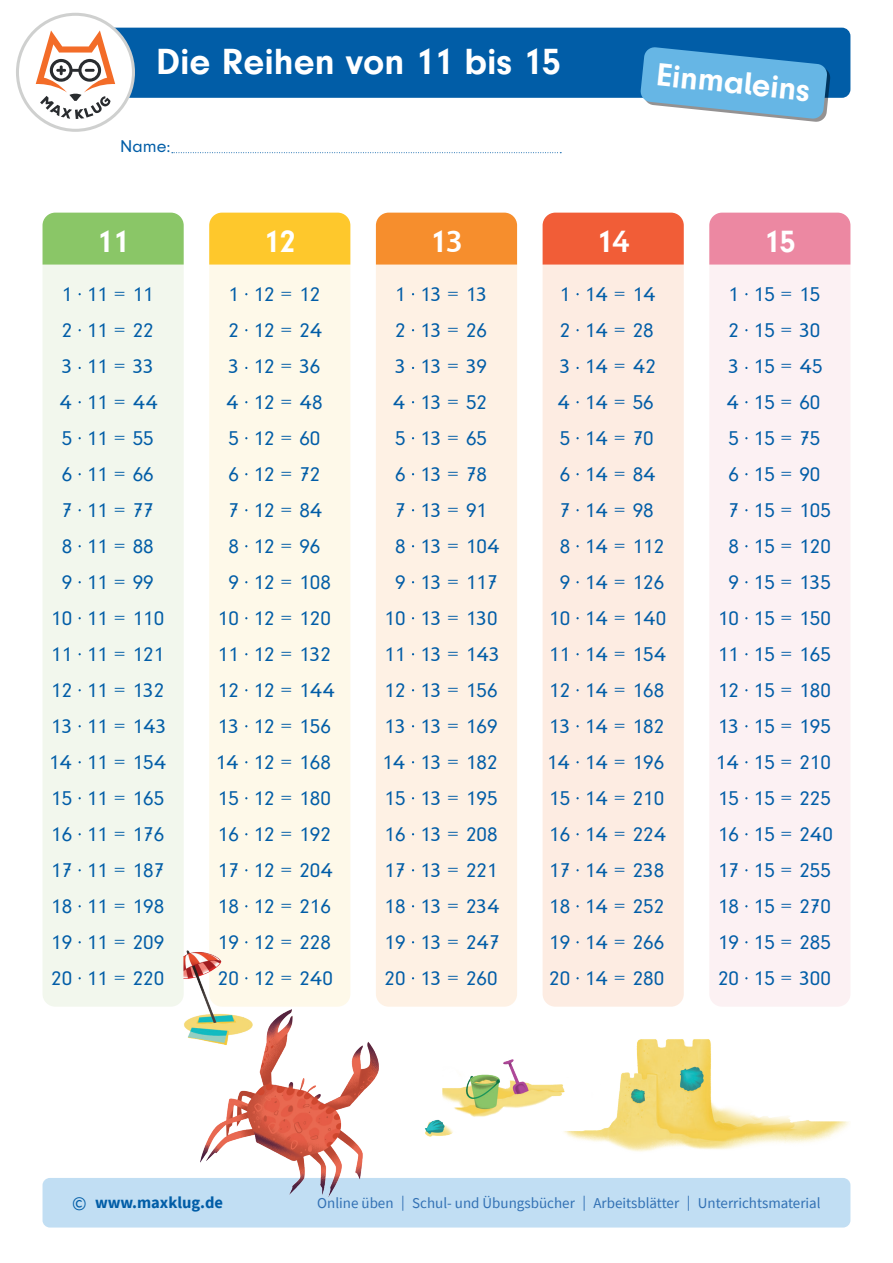
<style>
.page{position:relative;width:893px;height:1263px;background:#fff}
.page>*{position:absolute;margin:0;border:0;box-sizing:border-box;transform-origin:0 0}
.t1{font:700 37.5px "Mk Druckschrift N";color:#fff}
.t2{font:700 33px "Mk Druckschrift N";color:#fff}
.t3{font:700 31.65px "Mk Druckschrift N";color:#fff}
.t4{font:21px/36px "Mk Druckschrift N";color:#015da7;text-align:center}
.t5{font:18px "Mk Druckschrift N";color:#015da7}
.t6{font:700 16.5px "Source Sans Pro";color:#015da7}
.t7{font:15px "Source Sans Pro";color:#3271b4}
.s1{font-weight:400;font-size:19.5px}
</style>
<div class="page">
<div style="left:75px;top:28px;width:775px;height:70px;background:#015da7;border-radius:9px"></div>
<svg style="left:640px;top:47px;width:191px;height:75px"></svg>
<div style="left:43px;top:1178px;width:807px;height:49px;background:#c1def3;border-radius:7px"></div>
<div style="left:16px;top:13px;width:119px;height:119px;background:#cfd0cf;border-radius:50%"></div>
<div style="left:19px;top:16px;width:113px;height:113px;background:#fff;border-radius:50%"></div>
<svg style="left:36px;top:30px;width:79px;height:89px"></svg>
<svg style="left:172px;top:152px;width:389px;height:1px"></svg>
<div style="left:43px;top:265px;width:141px;height:742px;background:#f2f7ed"></div>
<div style="left:376px;top:265px;width:141px;height:676px;background:#fef1e4"></div>
<div style="left:710px;top:265px;width:140px;height:676px;background:#fcf1f3"></div>
<div style="left:543px;top:265px;width:141px;height:676px;background:#fdece2"></div>
<div style="left:209px;top:265px;width:141px;height:676px;background:#fef9e9"></div>
<div style="left:43px;top:213px;width:141px;height:52px;background:#8ac667"></div>
<div style="left:376px;top:213px;width:141px;height:52px;background:#f68e2d"></div>
<div style="left:709px;top:213px;width:141px;height:52px;background:#ec88a2"></div>
<div style="left:543px;top:213px;width:141px;height:52px;background:#f15d37"></div>
<div style="left:209px;top:213px;width:141px;height:52px;background:#fec82c"></div>
<img style="left:184px;top:941px;width:666px;height:211px">
<img style="left:200px;top:1009px;width:178px;height:188px">
<h1 class="t1" style="left:156px;top:40px;width:406px">Die Reihen von 11 bis 15</h1>
<p class="t5" style="left:120px;top:136px;width:52px">Name:</p>
<h2 class="t2" style="left:659px;top:56px;width:155px;rotate:6deg">Einmaleins</h2>
<h3 class="t3" style="left:97px;top:224px;width:33px">11</h3>
<h3 class="t3" style="left:264px;top:224px;width:33px">12</h3>
<h3 class="t3" style="left:431px;top:224px;width:33px">13</h3>
<h3 class="t3" style="left:597px;top:224px;width:34px">14</h3>
<h3 class="t3" style="left:764px;top:224px;width:33px">15</h3>
<p class="t4" style="left:49px;top:277px;width:119px">1 11 = 11<br>2 11 = 22<br>3 11 = 33<br>4 11 = 44<br>5 11 = 55<br>6 11 = 66<br>7 11 = 77<br>8 11 = 88<br>9 11 = 99<br>10 11 = 110<br>11 11 = 121<br>12 11 = 132<br>13 11 = 143<br>14 11 = 154<br>15 11 = 165<br>16 11 = 176<br>17 11 = 187<br>18 11 = 198<br>19 11 = 209<br>20 11 = 220</p>
<p class="t4" style="left:216px;top:277px;width:121px">1 12 = 12<br>2 12 = 24<br>3 12 = 36<br>4 12 = 48<br>5 12 = 60<br>6 12 = 72<br>7 12 = 84<br>8 12 = 96<br>9 12 = 108<br>10 12 = 120<br>11 12 = 132<br>12 12 = 144<br>13 12 = 156<br>14 12 = 168<br>15 12 = 180<br>16 12 = 192<br>17 12 = 204<br>18 12 = 216<br>19 12 = 228<br>20 12 = 240</p>
<p class="t4" style="left:395px;top:277px;width:93px">1 13 = 13</p>
<p class="t4" style="left:395px;top:313px;width:93px">2 13 = 26</p>
<p class="t4" style="left:395px;top:349px;width:93px">3 13 = 39</p>
<p class="t4" style="left:393px;top:385px;width:96px">4 13 = 52</p>
<p class="t4" style="left:395px;top:421px;width:93px">5 13 = 65</p>
<p class="t4" style="left:395px;top:457px;width:93px">6 13 = 78</p>
<p class="t4" style="left:395px;top:493px;width:93px">7 13 = 91</p>
<p class="t4" style="left:395px;top:529px;width:106px">8 13 = 104</p>
<p class="t4" style="left:395px;top:565px;width:104px">9 13 = 117</p>
<p class="t4" style="left:385px;top:601px;width:114px">10 13 = 130</p>
<p class="t4" style="left:385px;top:637px;width:117px">11 13 = 143</p>
<p class="t4" style="left:385px;top:673px;width:114px">12 13 = 156</p>
<p class="t4" style="left:385px;top:709px;width:114px">13 13 = 169</p>
<p class="t4" style="left:382px;top:745px;width:117px">14 13 = 182</p>
<p class="t4" style="left:385px;top:781px;width:114px">15 13 = 195</p>
<p class="t4" style="left:385px;top:817px;width:114px">16 13 = 208</p>
<p class="t4" style="left:385px;top:853px;width:114px">17 13 = 221</p>
<p class="t4" style="left:385px;top:889px;width:117px">18 13 = 234</p>
<p class="t4" style="left:385px;top:925px;width:117px">19 13 = 247</p>
<p class="t4" style="left:385px;top:961px;width:114px">20 13 = 260</p>
<p class="t4" style="left:547px;top:277px;width:121px">1 14 = 14<br>2 14 = 28<br>3 14 = 42<br>4 14 = 56<br>5 14 = 70<br>6 14 = 84<br>7 14 = 98<br>8 14 = 112<br>9 14 = 126<br>10 14 = 140<br>11 14 = 154<br>12 14 = 168<br>13 14 = 182<br>14 14 = 196<br>15 14 = 210<br>16 14 = 224<br>17 14 = 238<br>18 14 = 252<br>19 14 = 266<br>20 14 = 280</p>
<p class="t4" style="left:716px;top:277px;width:119px">1 15 = 15<br>2 15 = 30<br>3 15 = 45<br>4 15 = 60<br>5 15 = 75<br>6 15 = 90<br>7 15 = 105<br>8 15 = 120<br>9 15 = 135<br>10 15 = 150<br>11 15 = 165<br>12 15 = 180<br>13 15 = 195<br>14 15 = 210<br>15 15 = 225<br>16 15 = 240<br>17 15 = 255<br>18 15 = 270<br>19 15 = 285<br>20 15 = 300</p>
<p class="t6" style="left:72px;top:1191px;width:152px"><span class="s1">©</span> www.maxklug.de</p>
<p class="t7" style="left:317px;top:1194px;width:505px">Online üben | Schul- und Übungsbücher | Arbeitsblätter | Unterrichtsmaterial</p>
</div>
